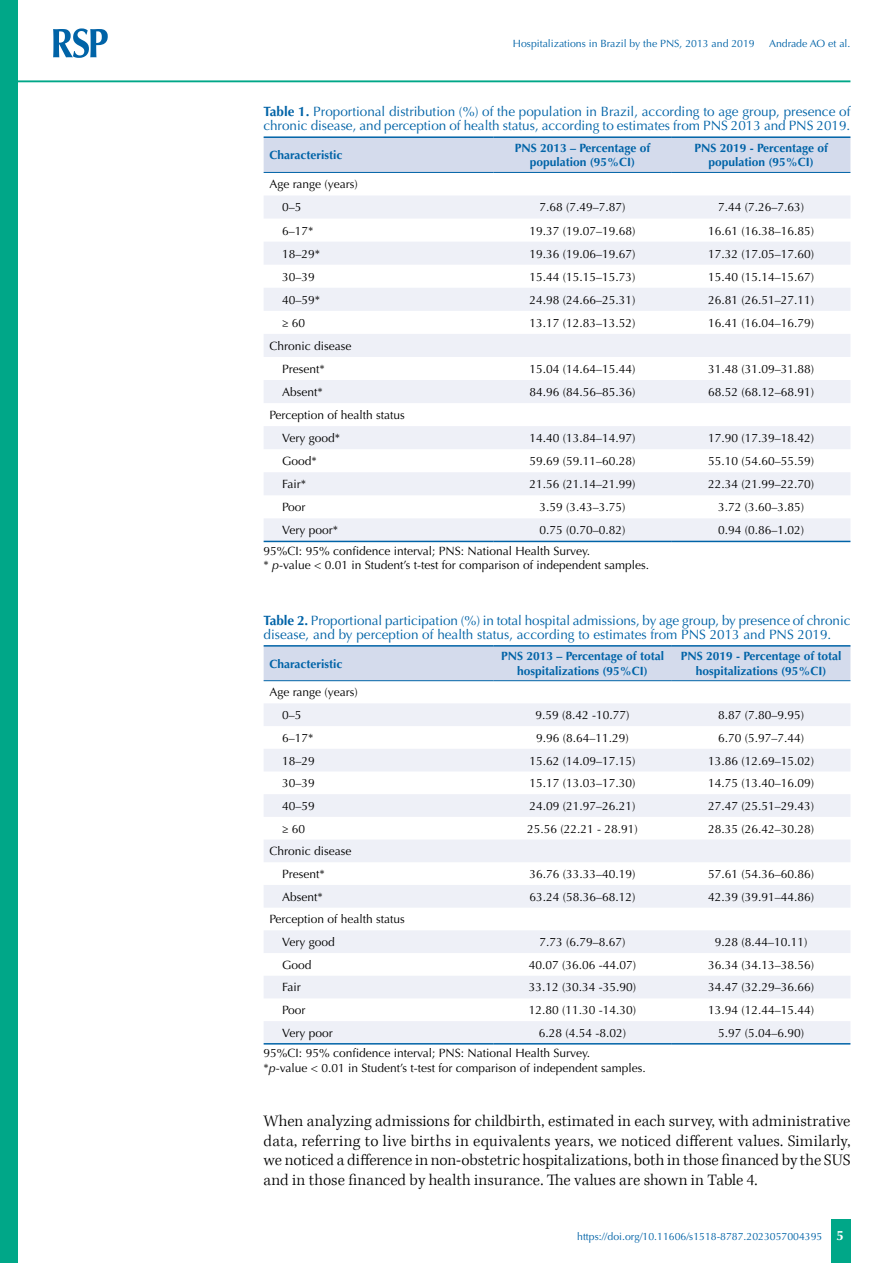
<style>
.page{position:relative;width:893px;height:1263px;background:#fff}
.page>*{position:absolute;margin:0;border:0;box-sizing:border-box;transform-origin:0 0}
.t1{font:300 16.5px/19.8px "Kepler Std";letter-spacing:.005em;color:#000;text-align:justify}
.t2{font:13.5px/14.2px "Optima LT Std";color:#0063a7}
.t3{font:700 13.5px "Optima LT Std";color:#fff}
.t4{font:12px/23.1px "Optima LT Std";color:#000}
.t5{font:700 12px/14.4px "Optima LT Std";color:#0063a7;text-align:center}
.t6{font:10.5px "Optima LT Std";color:#0063a7}
.s1{font-weight:700}
.s2{font-style:italic}
</style>
<div class="page">
<div style="left:831px;top:1220px;width:20px;height:43px;background:#00a788"></div>
<div style="left:0;top:0;width:18px;height:1263px;background:#00a788"></div>
<svg style="left:53px;top:28px;width:55px;height:30px"></svg>
<hr style="left:18px;top:80px;width:832px;height:2px;background:#00a788">
<div style="left:264px;top:138px;width:586px;height:34px;background:#d4dbec"></div>
<svg style="left:264px;top:196px;width:586px;height:345px;fill:#eef0f7"></svg>
<hr style="left:264px;top:136px;width:229px;height:2px;background:#0063a7">
<hr style="left:493px;top:136px;width:179px;height:2px;background:#0063a7">
<hr style="left:672px;top:136px;width:178px;height:2px;background:#0063a7">
<hr style="left:264px;top:172px;width:229px;height:1px;background:#0063a7">
<hr style="left:493px;top:172px;width:179px;height:1px;background:#0063a7">
<hr style="left:672px;top:172px;width:178px;height:1px;background:#0063a7">
<hr style="left:264px;top:541px;width:229px;height:1px;background:#0063a7">
<hr style="left:493px;top:541px;width:179px;height:1px;background:#0063a7">
<hr style="left:672px;top:541px;width:178px;height:1px;background:#0063a7">
<div style="left:264px;top:647px;width:586px;height:33px;background:#d4dbec"></div>
<svg style="left:264px;top:703px;width:586px;height:340px;fill:#eef0f7"></svg>
<hr style="left:264px;top:645px;width:229px;height:2px;background:#0063a7">
<hr style="left:493px;top:645px;width:179px;height:2px;background:#0063a7">
<hr style="left:672px;top:645px;width:178px;height:2px;background:#0063a7">
<hr style="left:264px;top:680px;width:229px;height:1px;background:#0063a7">
<hr style="left:493px;top:680px;width:179px;height:1px;background:#0063a7">
<hr style="left:672px;top:680px;width:178px;height:1px;background:#0063a7">
<hr style="left:264px;top:1043px;width:229px;height:1px;background:#0063a7">
<hr style="left:493px;top:1043px;width:179px;height:1px;background:#0063a7">
<hr style="left:672px;top:1043px;width:178px;height:1px;background:#0063a7">
<p class="t6" style="left:513px;top:37px;width:243px">Hospitalizations in Brazil by the PNS, 2013 and 2019</p>
<p class="t6" style="left:769px;top:37px;width:83px">Andrade AO et al.</p>
<p class="t2" style="left:264px;top:105px;width:588px"><span class="s1">Table 1.</span> Proportional distribution (%) of the population in Brazil, according to age group, presence of chronic disease, and perception of health status, according to estimates from PNS 2013 and PNS 2019.</p>
<p class="t5" style="left:269px;top:148px;width:74px">Characteristic</p>
<p class="t5" style="left:515px;top:141px;width:137px">PNS 2013 – Percentage of population (95%CI)</p>
<p class="t5" style="left:694px;top:141px;width:135px">PNS 2019 - Percentage of population (95%CI)</p>
<p class="t4" style="left:282px;top:173px;width:77px;text-indent:-13px">Age range (years)<br>0–5</p>
<p class="t4" style="left:539px;top:196px;width:88px">7.68 (7.49–7.87)</p>
<p class="t4" style="left:718px;top:196px;width:88px">7.44 (7.26–7.63)</p>
<p class="t4" style="left:282px;top:219px;width:33px">6–17*</p>
<p class="t4" style="left:529px;top:219px;width:108px">19.37 (19.07–19.68)</p>
<p class="t4" style="left:708px;top:219px;width:108px">16.61 (16.38–16.85)</p>
<p class="t4" style="left:282px;top:242px;width:40px">18–29*</p>
<p class="t4" style="left:529px;top:242px;width:108px">19.36 (19.06–19.67)</p>
<p class="t4" style="left:708px;top:242px;width:108px">17.32 (17.05–17.60)</p>
<p class="t4" style="left:282px;top:265px;width:34px">30–39</p>
<p class="t4" style="left:529px;top:265px;width:108px">15.44 (15.15–15.73)</p>
<p class="t4" style="left:708px;top:265px;width:108px">15.40 (15.14–15.67)</p>
<p class="t4" style="left:282px;top:288px;width:40px">40–59*</p>
<p class="t4" style="left:529px;top:288px;width:108px">24.98 (24.66–25.31)</p>
<p class="t4" style="left:708px;top:288px;width:108px">26.81 (26.51–27.11)</p>
<p class="t4" style="left:282px;top:311px;width:25px">≥ 60</p>
<p class="t4" style="left:529px;top:311px;width:108px">13.17 (12.83–13.52)</p>
<p class="t4" style="left:708px;top:311px;width:108px">16.41 (16.04–16.79)</p>
<p class="t4" style="left:282px;top:334px;width:71px;text-indent:-13px">Chronic disease<br>Present*</p>
<p class="t4" style="left:529px;top:357px;width:108px">15.04 (14.64–15.44)</p>
<p class="t4" style="left:708px;top:357px;width:108px">31.48 (31.09–31.88)</p>
<p class="t4" style="left:282px;top:380px;width:42px">Absent*</p>
<p class="t4" style="left:529px;top:380px;width:108px">84.96 (84.56–85.36)</p>
<p class="t4" style="left:708px;top:380px;width:108px">68.52 (68.12–68.91)</p>
<p class="t4" style="left:282px;top:404px;width:124px;text-indent:-13px">Perception of health status<br>Very good*</p>
<p class="t4" style="left:529px;top:427px;width:108px">14.40 (13.84–14.97)</p>
<p class="t4" style="left:708px;top:427px;width:108px">17.90 (17.39–18.42)</p>
<p class="t4" style="left:282px;top:450px;width:36px">Good*</p>
<p class="t4" style="left:529px;top:450px;width:108px">59.69 (59.11–60.28)</p>
<p class="t4" style="left:708px;top:450px;width:108px">55.10 (54.60–55.59)</p>
<p class="t4" style="left:282px;top:473px;width:25px">Fair*</p>
<p class="t4" style="left:529px;top:473px;width:108px">21.56 (21.14–21.99)</p>
<p class="t4" style="left:708px;top:473px;width:108px">22.34 (21.99–22.70)</p>
<p class="t4" style="left:282px;top:496px;width:25px">Poor</p>
<p class="t4" style="left:539px;top:496px;width:88px">3.59 (3.43–3.75)</p>
<p class="t4" style="left:718px;top:496px;width:88px">3.72 (3.60–3.85)</p>
<p class="t4" style="left:282px;top:519px;width:58px">Very poor*</p>
<p class="t4" style="left:539px;top:519px;width:88px">0.75 (0.70–0.82)</p>
<p class="t4" style="left:718px;top:519px;width:88px">0.94 (0.86–1.02)</p>
<p class="t4" style="left:264px;top:544px;width:387px;line-height:14.4px">95%CI: 95% confidence interval; PNS: National Health Survey.<br>* <span class="s2">p</span>-value &lt; 0.01 in Student’s t-test for comparison of independent samples.</p>
<p class="t2" style="left:264px;top:613px;width:588px"><span class="s1">Table 2.</span> Proportional participation (%) in total hospital admissions, by age group, by presence of chronic disease, and by perception of health status, according to estimates from PNS 2013 and PNS 2019.</p>
<p class="t5" style="left:269px;top:656px;width:74px">Characteristic</p>
<p class="t5" style="left:501px;top:649px;width:164px">PNS 2013 – Percentage of total hospitalizations (95%CI)</p>
<p class="t5" style="left:681px;top:649px;width:162px">PNS 2019 - Percentage of total hospitalizations (95%CI)</p>
<p class="t4" style="left:282px;top:681px;width:77px;line-height:22.6px;text-indent:-13px">Age range (years)<br>0–5</p>
<p class="t4" style="left:535px;top:704px;width:96px">9.59 (8.42 -10.77)</p>
<p class="t4" style="left:718px;top:704px;width:88px">8.87 (7.80–9.95)</p>
<p class="t4" style="left:282px;top:726px;width:33px">6–17*</p>
<p class="t4" style="left:536px;top:726px;width:94px">9.96 (8.64–11.29)</p>
<p class="t4" style="left:718px;top:726px;width:88px">6.70 (5.97–7.44)</p>
<p class="t4" style="left:282px;top:749px;width:34px">18–29</p>
<p class="t4" style="left:529px;top:749px;width:108px">15.62 (14.09–17.15)</p>
<p class="t4" style="left:708px;top:749px;width:108px">13.86 (12.69–15.02)</p>
<p class="t4" style="left:282px;top:772px;width:34px">30–39</p>
<p class="t4" style="left:529px;top:772px;width:108px">15.17 (13.03–17.30)</p>
<p class="t4" style="left:708px;top:772px;width:108px">14.75 (13.40–16.09)</p>
<p class="t4" style="left:282px;top:794px;width:34px">40–59</p>
<p class="t4" style="left:529px;top:794px;width:108px">24.09 (21.97–26.21)</p>
<p class="t4" style="left:708px;top:794px;width:108px">27.47 (25.51–29.43)</p>
<p class="t4" style="left:282px;top:817px;width:25px">≥ 60</p>
<p class="t4" style="left:527px;top:817px;width:112px">25.56 (22.21 - 28.91)</p>
<p class="t4" style="left:708px;top:817px;width:108px">28.35 (26.42–30.28)</p>
<p class="t4" style="left:282px;top:840px;width:71px;line-height:22.6px;text-indent:-13px">Chronic disease<br>Present*</p>
<p class="t4" style="left:529px;top:862px;width:108px">36.76 (33.33–40.19)</p>
<p class="t4" style="left:708px;top:862px;width:108px">57.61 (54.36–60.86)</p>
<p class="t4" style="left:282px;top:885px;width:42px">Absent*</p>
<p class="t4" style="left:529px;top:885px;width:108px">63.24 (58.36–68.12)</p>
<p class="t4" style="left:708px;top:885px;width:108px">42.39 (39.91–44.86)</p>
<p class="t4" style="left:282px;top:908px;width:124px;line-height:22.6px;text-indent:-13px">Perception of health status<br>Very good</p>
<p class="t4" style="left:539px;top:931px;width:88px">7.73 (6.79–8.67)</p>
<p class="t4" style="left:715px;top:931px;width:94px">9.28 (8.44–10.11)</p>
<p class="t4" style="left:282px;top:953px;width:31px">Good</p>
<p class="t4" style="left:529px;top:953px;width:109px">40.07 (36.06 -44.07)</p>
<p class="t4" style="left:708px;top:953px;width:108px">36.34 (34.13–38.56)</p>
<p class="t4" style="left:282px;top:976px;width:20px">Fair</p>
<p class="t4" style="left:529px;top:976px;width:109px">33.12 (30.34 -35.90)</p>
<p class="t4" style="left:708px;top:976px;width:108px">34.47 (32.29–36.66)</p>
<p class="t4" style="left:282px;top:999px;width:25px">Poor</p>
<p class="t4" style="left:529px;top:999px;width:109px">12.80 (11.30 -14.30)</p>
<p class="t4" style="left:708px;top:999px;width:108px">13.94 (12.44–15.44)</p>
<p class="t4" style="left:282px;top:1021px;width:52px">Very poor</p>
<p class="t4" style="left:539px;top:1021px;width:89px">6.28 (4.54 -8.02)</p>
<p class="t4" style="left:718px;top:1021px;width:88px">5.97 (5.04–6.90)</p>
<p class="t4" style="left:264px;top:1046px;width:384px;line-height:14.4px">95%CI: 95% confidence interval; PNS: National Health Survey.<br>*<span class="s2">p</span>-value &lt; 0.01 in Student’s t-test for comparison of independent samples.</p>
<p class="t1" style="left:264px;top:1111px;width:588px">When analyzing admissions for childbirth, estimated in each survey, with administrative data, referring to live births in equivalents years, we noticed different values. Similarly, we noticed a difference in non-obstetric hospitalizations, both in those financed by the SUS and in those financed by health insurance. The values are shown in Table 4.</p>
<p class="t6" style="left:577px;top:1230px;width:247px">https://doi.org/10.11606/s1518-8787.2023057004395</p>
<p class="t3" style="left:836px;top:1227px;width:9px">5</p>
</div>
